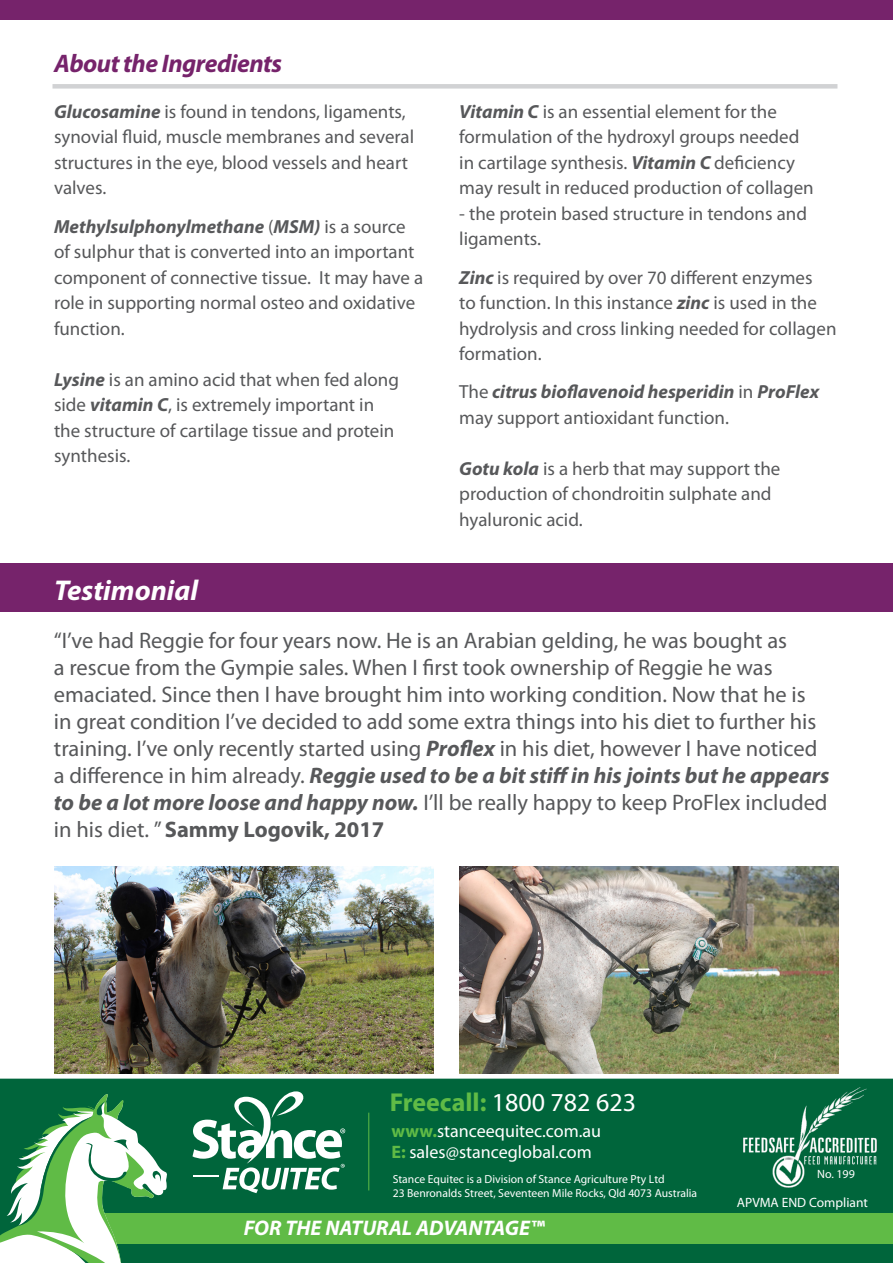
<style>
.page{position:relative;width:893px;height:1263px;background:#fff}
.page>*{position:absolute;margin:0;border:0;box-sizing:border-box;transform-origin:0 0}
.t1{font:italic 700 28.65px "Myriad Pro";color:#fff}
.t2{font:25.95px "Myriad Pro";color:#fff}
.t3{font:italic 700 25.5px "Myriad Pro";letter-spacing:-.02em;color:#76236b}
.t4{font:22.5px/27px "Myriad Pro";color:#57585a}
.t5{font:italic 700 21.15px "Myriad Pro";color:#fff}
.t6{font:18.9px/25.5px "Myriad Pro";color:#57585a}
.t7{font:18px "Myriad Pro";color:#fff}
.t8{font:13.5px "Myriad Pro";color:#fff}
.t9{font:12px "Myriad Pro";color:#fff}
.t10{font:11.7px "Myriad Pro";color:#fff}
.s1{font-weight:700;font-style:italic}
.s2{font-weight:700;font-style:italic;color:#58595b}
.s3{font-weight:700}
.s4{font-weight:700;color:#60bb46}
</style>
<div class="page">
<div style="left:0;top:563px;width:893px;height:49px;background:#76236b"></div>
<div style="left:52px;top:84px;width:785px;height:5px;background:#d1d2d4"></div>
<div style="left:0;top:0;width:893px;height:19px;background:#76236b"></div>
<img style="left:54px;top:866px;width:380px;height:207px">
<img style="left:459px;top:866px;width:380px;height:207px">
<div style="left:0;top:1079px;width:893px;height:184px;background:#00653b"></div>
<div style="left:42px;top:1213px;width:851px;height:30px;background:#60bb46"></div>
<svg style="left:192px;top:1091px;width:153px;height:102px"></svg>
<hr style="left:368px;top:1113px;width:1px;height:77px;background:#60bb46">
<img style="left:729px;top:1071px;width:161px;height:117px">
<svg style="left:0;top:1094px;width:168px;height:169px"></svg>
<p class="t3" style="left:54px;top:50px;width:230px">About the Ingredients</p>
<p class="t6" style="left:54px;top:98px;width:362px"><span class="s1">Glucosamine</span> is found in tendons, ligaments, synovial fluid, muscle membranes and several structures in the eye, blood vessels and heart valves.</p>
<p class="t6" style="left:54px;top:213px;width:371px"><span class="s2">Methylsulphonylmethane</span> (<span class="s1">MSM)</span> is a source of sulphur that is converted into an important component of connective tissue. It may have a role in supporting normal osteo and oxidative function.</p>
<p class="t6" style="left:54px;top:366px;width:347px"><span class="s1">Lysine</span> is an amino acid that when fed along side <span class="s1">vitamin C</span>, is extremely important in the structure of cartilage tissue and protein synthesis.</p>
<p class="t1" style="left:54px;top:574px;width:146px">Testimonial</p>
<p class="t6" style="left:459px;top:98px;width:356px"><span class="s1">Vitamin C</span> is an essential element for the formulation of the hydroxyl groups needed in cartilage synthesis. <span class="s1">Vitamin C</span> deficiency may result in reduced production of collagen</p>
<p class="t6" style="left:459px;top:200px;width:349px">- the protein based structure in tendons and ligaments.</p>
<p class="t6" style="left:459px;top:264px;width:379px"><span class="s1">Zinc</span> is required by over 70 different enzymes<br>to function. In this instance <span class="s1">zinc</span> is used in the hydrolysis and cross linking needed for collagen formation.</p>
<p class="t6" style="left:459px;top:379px;width:361px">The <span class="s1">citrus bioflavenoid hesperidin</span> in <span class="s1">ProFlex </span>may support antioxidant function.</p>
<p class="t6" style="left:459px;top:455px;width:323px"><span class="s1">Gotu kola</span> is a herb that may support the production of chondroitin sulphate and hyaluronic acid.</p>
<p class="t4" style="left:54px;top:627px;width:777px">“I’ve had Reggie for four years now. He is an Arabian gelding, he was bought as<br>a rescue from the Gympie sales. When I first took ownership of Reggie he was emaciated. Since then I have brought him into working condition. Now that he is<br>in great condition I’ve decided to add some extra things into his diet to further his training. I’ve only recently started using <span class="s1">Proflex</span> in his diet, however I have noticed a difference in him already. <span class="s1">Reggie used to be a bit stiff in his joints but he appears to be a lot more loose and happy now.</span> I’ll be really happy to keep ProFlex included in his diet. ” <span class="s3">Sammy Logovik, 2017</span></p>
<p class="t2" style="left:390px;top:1086px;width:248px"><span class="s4">Freecall:</span> 1800 782 623</p>
<p class="t7" style="left:391px;top:1119px;width:211px"><span class="s4">www.</span>stanceequitec.com.au</p>
<p class="t7" style="left:391px;top:1141px;width:202px"><span class="s4">E:</span> sales@stanceglobal.com</p>
<p class="t10" style="left:393px;top:1172px;width:274px">Stance Equitec is a Division of Stance Agriculture Pty Ltd</p>
<p class="t10" style="left:393px;top:1186px;width:306px">23 Benronalds Street, Seventeen Mile Rocks, Qld 4073 Australia</p>
<p class="t5" style="left:244px;top:1216px;width:303px">FOR THE NATURAL ADVANTAGE™</p>
<p class="t9" style="left:817px;top:1166px;width:39px">No. 199</p>
<p class="t8" style="left:737px;top:1194px;width:132px">APVMA END Compliant</p>
</div>
